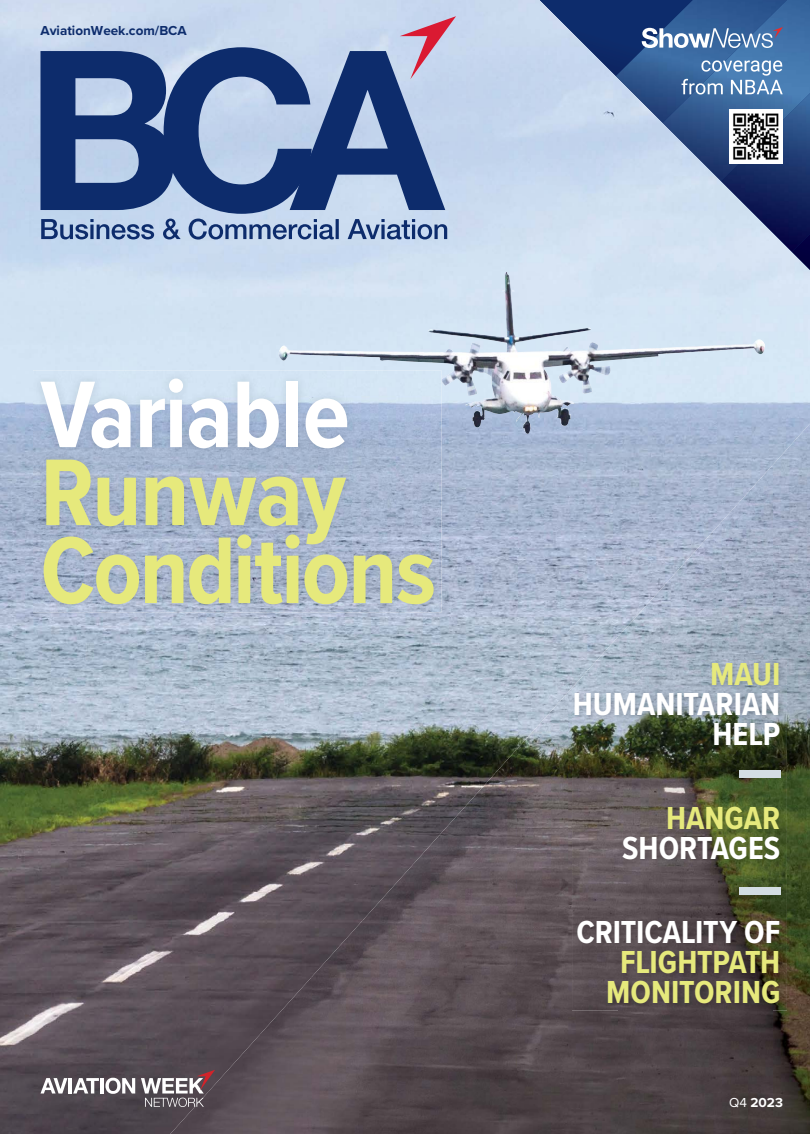
<style>
.page{position:relative;width:810px;height:1134px;background:#fff}
.page>*{position:absolute;margin:0;border:0;box-sizing:border-box;transform-origin:0 0}
.t1{font:700 98.25px/78px "Proxima Nova Cond";letter-spacing:-.02em;color:#e6e97c}
.t2{font:700 98.25px "Proxima Nova Cond";letter-spacing:-.01em;color:#fff}
.t3{font:700 33px/30px "Proxima Nova Cond";color:#fff;text-align:right}
.t4{font:700 33px/30px "Proxima Nova Cond";color:#e6e97c;text-align:center}
.t5{font:700 13.5px "Proxima Nova";color:#0d2c6c}
.t6{font:700 13.5px "Proxima Nova";color:#fff}
.s1{font-weight:400}
</style>
<div class="page">
<img style="left:1px;top:0;width:809px;height:1134px">
<img style="left:772px;top:424px;width:38px;height:710px">
<img style="left:721px;top:465px;width:52px;height:195px">
<img style="left:670px;top:522px;width:52px;height:138px">
<img style="left:619px;top:578px;width:52px;height:82px">
<img style="left:567px;top:635px;width:52px;height:499px">
<img style="left:516px;top:692px;width:52px;height:442px">
<img style="left:465px;top:749px;width:52px;height:385px">
<img style="left:413px;top:806px;width:52px;height:328px">
<img style="left:362px;top:863px;width:52px;height:271px">
<img style="left:311px;top:920px;width:52px;height:214px">
<img style="left:260px;top:977px;width:52px;height:157px">
<img style="left:209px;top:1034px;width:52px;height:100px">
<img style="left:619px;top:1010px;width:154px;height:124px">
<img style="left:170px;top:1107px;width:39px;height:27px">
<img style="left:279px;top:272px;width:228px;height:87px">
<svg style="left:41px;top:1078px;width:26px;height:16px"></svg>
<hr style="left:69px;top:1078px;width:3px;height:16px;background:#fff">
<svg style="left:73px;top:1078px;width:26px;height:16px"></svg>
<hr style="left:101px;top:1078px;width:3px;height:16px;background:#fff">
<svg style="left:105px;top:1078px;width:30px;height:16px"></svg>
<svg style="left:141px;top:1070px;width:74px;height:37px;background:#7d7277"></svg>
<svg style="left:40px;top:16px;width:416px;height:224px;background:#748ab3"></svg>
<img style="left:33px;top:370px;width:409px;height:242px">
<img style="left:572px;top:660px;width:215px;height:350px">
<img style="left:739px;top:887px;width:41px;height:8px">
<img style="left:739px;top:770px;width:41px;height:8px">
<svg style="left:540px;top:0;width:270px;height:270px;background:#b4c5df"></svg>
<img style="left:616px;top:0;width:194px;height:252px">
<img style="left:663px;top:0;width:147px;height:181px">
<svg style="left:682px;top:60px;width:101px;height:34px;background:#6f95bf"></svg>
<img style="left:729px;top:110px;width:54px;height:54px">
<svg style="left:642px;top:27px;width:141px;height:21px"></svg>
<p class="t5" style="left:40px;top:20px;width:148px">AviationWeek.com/BCA</p>
<h1 class="t2" style="left:40px;top:342px;width:311px">Variable</h1>
<h1 class="t1" style="left:40px;top:451px;width:397px">Runway<br>Conditions</h1>
<p class="t4" style="left:710px;top:658px;width:72px">MAUI</p>
<p class="t3" style="left:573px;top:688px;width:209px">HUMANITARIAN<br>HELP</p>
<p class="t4" style="left:666px;top:802px;width:116px">HANGAR</p>
<p class="t3" style="left:622px;top:832px;width:160px">SHORTAGES</p>
<p class="t3" style="left:577px;top:916px;width:205px">CRITICALITY OF</p>
<p class="t4" style="left:606px;top:946px;width:176px">FLIGHTPATH<br>MONITORING</p>
<p class="t6" style="left:729px;top:1092px;width:55px"><span class="s1">Q4</span> 2023</p>
</div>
